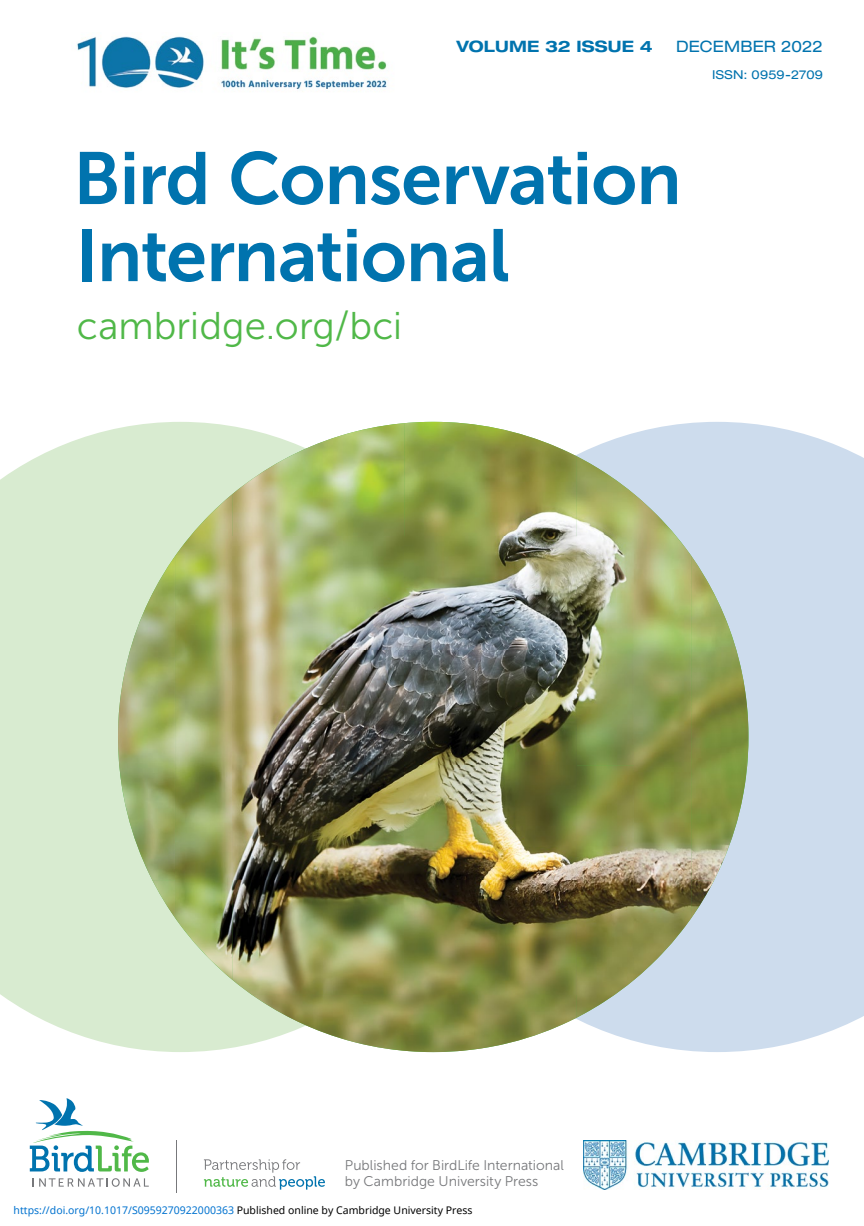
<style>
.page{position:relative;width:864px;height:1226px;background:#fff}
.page>*{position:absolute;margin:0;border:0;box-sizing:border-box;transform-origin:0 0}
.t1{font:73.5px/77px "Museo Sans 700";letter-spacing:-.015em;color:#0073ae}
.t2{font:38.5px "Museo Sans 300";letter-spacing:.005em;color:#50b848}
.t3{font:700 expanded 15.75px "Helvetica Neue";letter-spacing:.01em;color:#0073ae}
.t4{font:expanded 15.75px "Helvetica Neue";letter-spacing:.005em;color:#0073ae}
.t5{font:14px/16.6px "Museo Sans 300";color:#77787b}
.t6{font:expanded 12.25px "Helvetica Neue";letter-spacing:.02em;color:#0073ae}
.t7{font:10.5px "Noto Sans";color:#0172cf}
.s1{color:#000}
</style>
<div class="page">
<div style="left:576px;top:422px;width:287px;height:629px;background:#cddced"></div>
<div style="left:1px;top:422px;width:251px;height:629px;background:#d8ebd0"></div>
<svg style="left:204px;top:1159px;width:121px;height:30px"></svg>
<hr style="left:176px;top:1139px;width:1px;height:53px;background:#77787b">
<svg style="left:1px;top:1034px;width:148px;height:153px"></svg>
<hr style="left:0;top:0;width:1px;height:1225px;background:#0073ae">
<img style="left:232px;top:422px;width:344px;height:572px">
<img style="left:576px;top:456px;width:57px;height:561px">
<img style="left:175px;top:494px;width:57px;height:486px">
<img style="left:633px;top:494px;width:58px;height:486px">
<img style="left:118px;top:555px;width:57px;height:325px">
<img style="left:690px;top:555px;width:58px;height:325px">
<img style="left:152px;top:880px;width:23px;height:38px">
<img style="left:690px;top:880px;width:23px;height:38px">
<img style="left:252px;top:994px;width:324px;height:57px">
<img style="left:77px;top:36px;width:310px;height:54px">
<img style="left:583px;top:1140px;width:245px;height:49px">
<h3 class="t3" style="left:456px;top:37px;width:197px">VOLUME 32 ISSUE 4</h3>
<h3 class="t4" style="left:675px;top:37px;width:148px">DECEMBER 2022</h3>
<p class="t6" style="left:711px;top:67px;width:112px">ISSN: 0959-2709</p>
<h1 class="t1" style="left:73px;top:140px;width:609px">Bird Conservation<br>International</h1>
<h2 class="t2" style="left:77px;top:305px;width:326px">cambridge.org/bci</h2>
<h3 class="t5" style="left:345px;top:1156px;width:220px">Published for BirdLife International by Cambridge University Press</h3>
<p class="t7" style="left:14px;top:1202px;width:460px">https://doi.org/10.1017/S0959270922000363 <span class="s1">Published online by Cambridge University Press</span></p>
</div>
